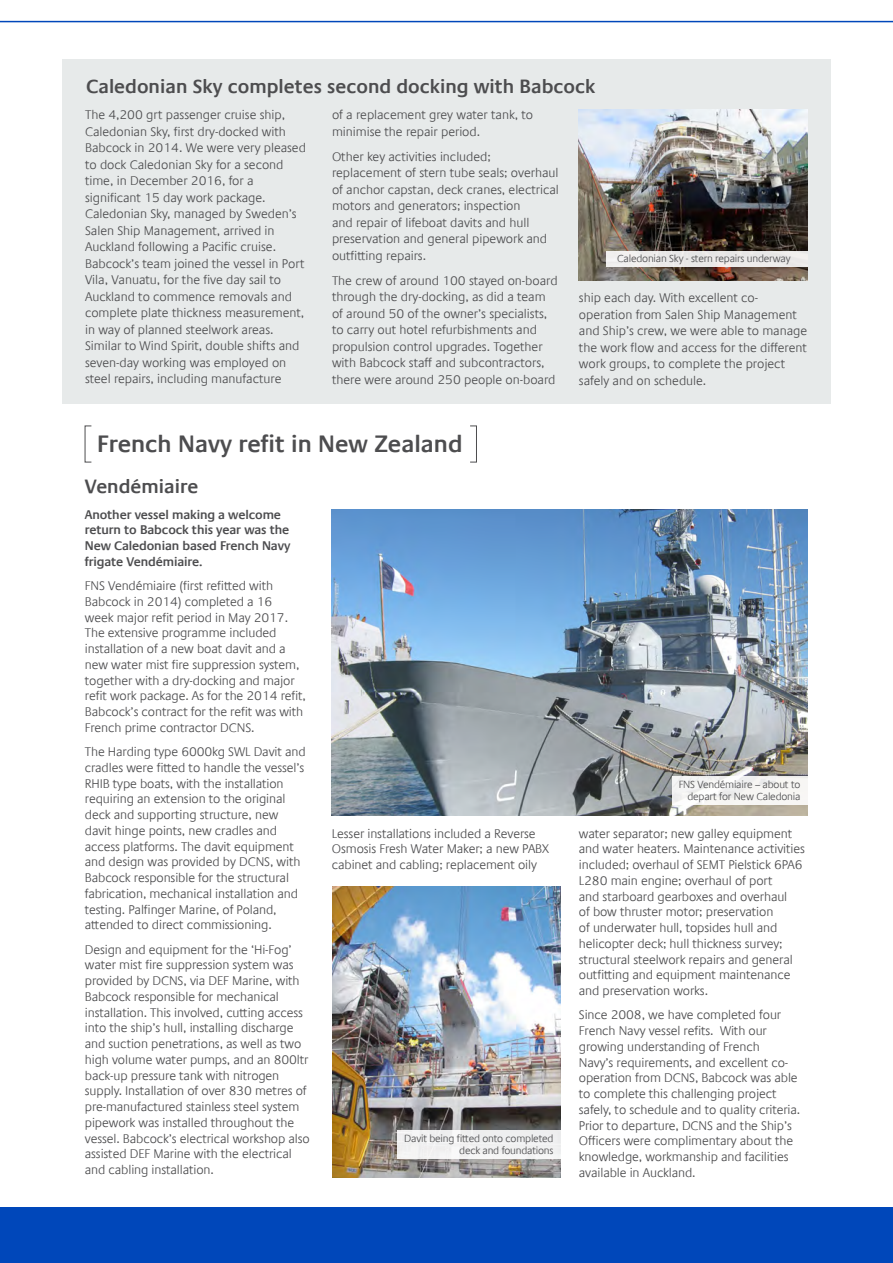
<style>
.page{position:relative;width:893px;height:1263px;background:#fff}
.page>*{position:absolute;margin:0;border:0;box-sizing:border-box;transform-origin:0 0}
.t1{font:600 24px "Praxis Com";color:#4d4d4f}
.t2{font:600 19.5px "Praxis Com";color:#4d4d4f}
.t3{font:300 12.75px/15.8px "Praxis Com";letter-spacing:-.01em;color:#4d4d4f}
.t4{font:600 12.75px/15.8px "Praxis Com";letter-spacing:-.01em;color:#4d4d4f}
.t5{font:300 10.5px/12px "Praxis Com";letter-spacing:-.02em;color:#4d4d4f;text-align:right}
</style>
<div class="page">
<div style="left:0;top:1208px;width:893px;height:55px;background:#0047ba"></div>
<hr style="left:0;top:21px;width:893px;height:1px;background:#0047ba">
<div style="left:62px;top:60px;width:769px;height:344px;background:#e7eaea"></div>
<div style="left:470px;top:426px;width:7px;height:36px;border:1px solid #4d4d4f"></div>
<img style="left:579px;top:110px;width:229px;height:170px">
<img style="left:332px;top:510px;width:476px;height:306px">
<img style="left:332px;top:886px;width:229px;height:292px">
<div style="left:606px;top:252px;width:202px;height:15px;background:#ebe9e8"></div>
<div style="left:398px;top:1130px;width:163px;height:29px;background:#f0f0f1"></div>
<div style="left:672px;top:776px;width:136px;height:29px;background:#f7f6f4"></div>
<h2 class="t2" style="left:86px;top:75px;width:511px">Caledonian Sky completes second docking with Babcock</h2>
<p class="t3" style="left:85px;top:107px;width:222px;line-height:16.5px">The 4,200 grt passenger cruise ship, Caledonian Sky, first dry-docked with Babcock in 2014. We were very pleased to dock Caledonian Sky for a second time, in December 2016, for a significant 15 day work package.<br>Caledonian Sky, managed by Sweden’s Salen Ship Management, arrived in Auckland following a Pacific cruise.<br>Babcock’s team joined the vessel in Port Vila, Vanuatu, for the five day sail to Auckland to commence removals and complete plate thickness measurement, in way of planned steelwork areas.<br>Similar to Wind Spirit, double shifts and seven-day working was employed on steel repairs, including manufacture</p>
<p class="t3" style="left:332px;top:107px;width:203px;line-height:16.5px">of a replacement grey water tank, to minimise the repair period.</p>
<p class="t3" style="left:332px;top:148px;width:228px;line-height:16.5px">Other key activities included; replacement of stern tube seals; overhaul of anchor capstan, deck cranes, electrical motors and generators; inspection<br>and repair of lifeboat davits and hull preservation and general pipework and outfitting repairs.</p>
<p class="t3" style="left:332px;top:272px;width:227px;line-height:16.5px">The crew of around 100 stayed on-board through the dry-docking, as did a team of around 50 of the owner’s specialists, to carry out hotel refurbishments and propulsion control upgrades. Together with Babcock staff and subcontractors, there were around 250 people on-board</p>
<h1 class="t1" style="left:97px;top:429px;width:367px">French Navy refit in New Zealand</h1>
<h2 class="t2" style="left:85px;top:474px;width:115px">Vendémiaire</h2>
<p class="t5" style="left:617px;top:253px;width:175px">Caledonian Sky - stern repairs underway</p>
<p class="t3" style="left:579px;top:290px;width:230px;line-height:16.5px">ship each day. With excellent co&shy;operation from Salen Ship Management and Ship’s crew, we were able to manage the work flow and access for the different work groups, to complete the project safely and on schedule.</p>
<p class="t4" style="left:85px;top:506px;width:207px">Another vessel making a welcome return to Babcock this year was the<br>New Caledonian based French Navy frigate Vendémiaire.</p>
<p class="t3" style="left:85px;top:578px;width:223px">FNS Vendémiaire (first refitted with Babcock in 2014) completed a 16<br>week major refit period in May 2017.<br>The extensive programme included installation of a new boat davit and a new water mist fire suppression system, together with a dry-docking and major refit work package. As for the 2014 refit, Babcock’s contract for the refit was with French prime contractor DCNS.</p>
<p class="t3" style="left:85px;top:744px;width:222px">The Harding type 6000kg SWL Davit and cradles were fitted to handle the vessel’s RHIB type boats, with the installation requiring an extension to the original deck and supporting structure, new davit hinge points, new cradles and access platforms. The davit equipment and design was provided by DCNS, with Babcock responsible for the structural fabrication, mechanical installation and testing. Palfinger Marine, of Poland, attended to direct commissioning.</p>
<p class="t3" style="left:85px;top:941px;width:226px">Design and equipment for the ‘Hi-Fog’ water mist fire suppression system was provided by DCNS, via DEF Marine, with Babcock responsible for mechanical installation. This involved, cutting access into the ship’s hull, installing discharge and suction penetrations, as well as two high volume water pumps, and an 800ltr back-up pressure tank with nitrogen supply. Installation of over 830 metres of pre-manufactured stainless steel system pipework was installed throughout the vessel. Babcock’s electrical workshop also assisted DEF Marine with the electrical and cabling installation.</p>
<p class="t5" style="left:679px;top:778px;width:123px">FNS Vendémiaire – about to depart for New Caledonia</p>
<p class="t3" style="left:332px;top:825px;width:219px">Lesser installations included a Reverse<br>Osmosis Fresh Water Maker; a new PABX cabinet and cabling; replacement oily</p>
<p class="t3" style="left:579px;top:825px;width:228px">water separator; new galley equipment and water heaters. Maintenance activities included; overhaul of SEMT Pielstick 6PA6<br>L280 main engine; overhaul of port<br>and starboard gearboxes and overhaul<br>of bow thruster motor; preservation<br>of underwater hull, topsides hull and helicopter deck; hull thickness survey; structural steelwork repairs and general outfitting and equipment maintenance and preservation works.</p>
<p class="t3" style="left:579px;top:1007px;width:223px">Since 2008, we have completed four French Navy vessel refits. With our growing understanding of French<br>Navy’s requirements, and excellent co&shy;operation from DCNS, Babcock was able to complete this challenging project safely, to schedule and to quality criteria.<br>Prior to departure, DCNS and the Ship’s Officers were complimentary about the knowledge, workmanship and facilities available in Auckland.</p>
<p class="t5" style="left:404px;top:1132px;width:151px">Davit being fitted onto completed deck and foundations</p>
</div>
